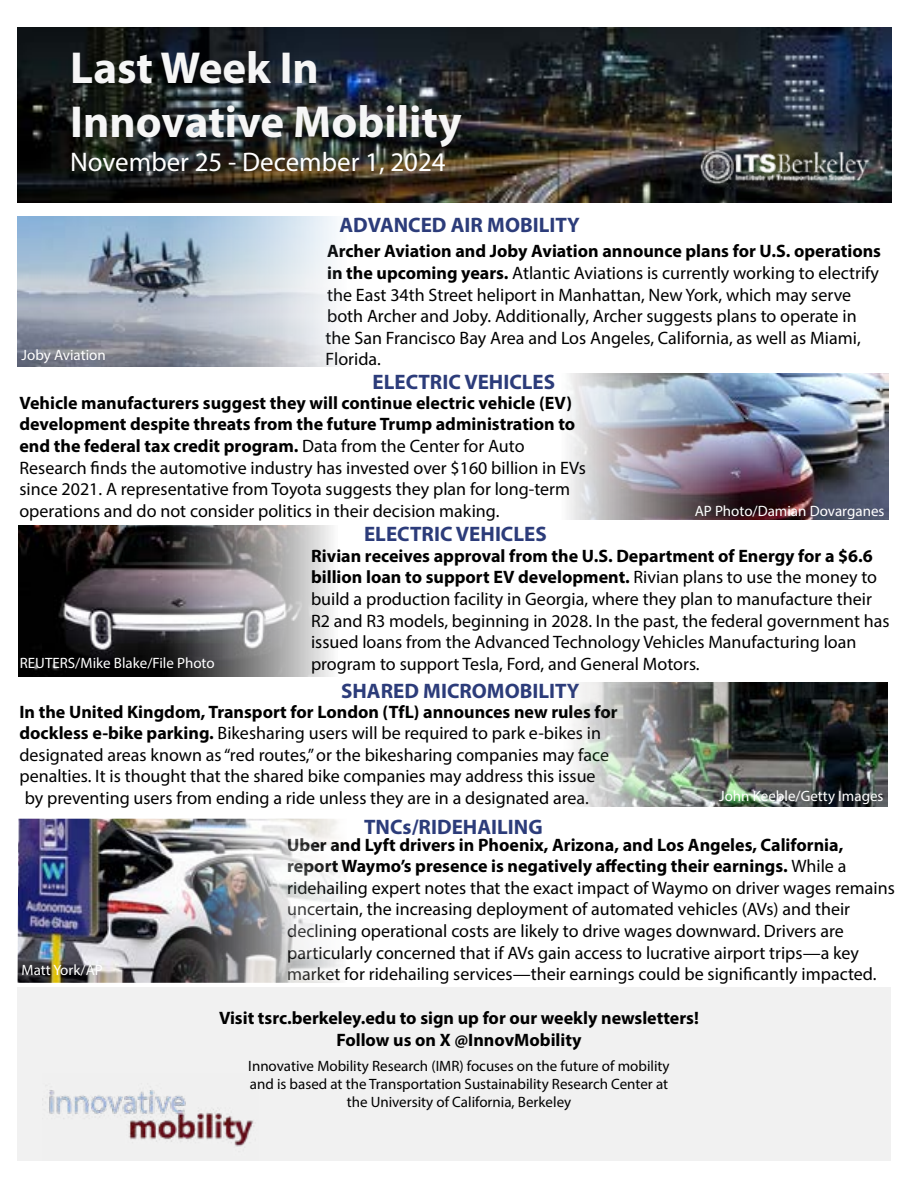
<style>
.page{position:relative;width:918px;height:1188px;background:#fff}
.page>*{position:absolute;margin:0;border:0;box-sizing:border-box;transform-origin:0 0}
.t1{font:700 45px/54px "Myriad Pro";color:#f6f6f6}
.t2{font:27px "Myriad Pro";color:#fff}
.t3{font:700 21px "Myriad Pro";color:#2c3c7a}
.t4{font:18px/21.6px "Myriad Pro";color:#000}
.t5{font:700 18px/21.6px "Myriad Pro";color:#000;text-align:center}
.t6{font:15px/18px "Myriad Pro";color:#000;text-align:center}
.t7{font:15px "Myriad Pro";color:#fff}
.s1{font-weight:700}
</style>
<div class="page">
<img style="left:17px;top:27px;width:874px;height:176px">
<img style="left:571px;top:683px;width:316px;height:124px">
<div style="left:17px;top:988px;width:874px;height:173px;background:#f1f1f1"></div>
<img style="left:49px;top:1090px;width:205px;height:57px">
<img style="left:19px;top:526px;width:314px;height:150px">
<img style="left:18px;top:216px;width:320px;height:151px">
<img style="left:567px;top:373px;width:322px;height:147px">
<img style="left:689px;top:141px;width:190px;height:56px">
<img style="left:18px;top:819px;width:325px;height:164px">
<h1 class="t1" style="left:70px;top:39px;width:393px">Last Week In<br>Innovative Mobility</h1>
<h2 class="t2" style="left:70px;top:145px;width:377px">November 25 - December 1, 2024</h2>
<p class="t7" style="left:22px;top:346px;width:86px">Joby Aviation</p>
<p class="t3" style="left:340px;top:211px;width:242px">ADVANCED AIR MOBILITY</p>
<p class="t4" style="left:326px;top:240px;width:557px"><span class="s1">Archer Aviation and Joby Aviation announce plans for U.S. operations in the upcoming years.</span> Atlantic Aviations is currently working to electrify the East 34th Street heliport in Manhattan, New York, which may serve both Archer and Joby. Additionally, Archer suggests plans to operate in the San Francisco Bay Area and Los Angeles, California, as well as Miami, Florida.</p>
<p class="t3" style="left:373px;top:368px;width:184px">ELECTRIC VEHICLES</p>
<p class="t4" style="left:19px;top:392px;width:568px"><span class="s1">Vehicle manufacturers suggest they will continue electric vehicle (EV) development despite threats from the future Trump administration to end the federal tax credit program.</span> Data from the Center for Auto Research finds the automotive industry has invested over $160 billion in EVs since 2021. A representative from Toyota suggests they plan for long-term operations and do not consider politics in their decision making.</p>
<p class="t3" style="left:364px;top:521px;width:184px">ELECTRIC VEHICLES</p>
<p class="t7" style="left:695px;top:502px;width:191px">AP Photo/Damian Dovarganes</p>
<p class="t7" style="left:20px;top:653px;width:196px">REUTERS/Mike Blake/File Photo</p>
<p class="t4" style="left:311px;top:545px;width:580px"><span class="s1">Rivian receives approval from the U.S. Department of Energy for a $6.6 billion loan to support EV development.</span> Rivian plans to use the money to build a production facility in Georgia, where they plan to manufacture their R2 and R3 models, beginning in 2028. In the past, the federal government has issued loans from the Advanced Technology Vehicles Manufacturing loan program to support Tesla, Ford, and General Motors.</p>
<p class="t3" style="left:341px;top:678px;width:240px">SHARED MICROMOBILITY</p>
<p class="t4" style="left:19px;top:701px;width:600px"><span class="s1">In the United Kingdom, Transport for London (TfL) announces new rules for dockless e-bike parking.</span> Bikesharing users will be required to park e-bikes in designated areas known as “red routes,” or the bikesharing companies may face penalties. It is thought that the shared bike companies may address this issue by preventing users from ending a ride unless they are in a designated area.</p>
<p class="t3" style="left:364px;top:814px;width:180px">TNCs/RIDEHAILING</p>
<p class="t7" style="left:719px;top:786px;width:166px">John Keeble/Getty Images</p>
<p class="t7" style="left:22px;top:961px;width:83px">Matt York/AP</p>
<p class="t4" style="left:287px;top:833px;width:609px"><span class="s1">Uber and Lyft drivers in Phoenix, Arizona, and Los Angeles, California, report Waymo’s presence is negatively affecting their earnings.</span> While a ridehailing expert notes that the exact impact of Waymo on driver wages remains uncertain, the increasing deployment of automated vehicles (AVs) and their declining operational costs are likely to drive wages downward. Drivers are particularly concerned that if AVs gain access to lucrative airport trips—a key market for ridehailing services—their earnings could be significantly impacted.</p>
<p class="t5" style="left:219px;top:1007px;width:481px">Visit tsrc.berkeley.edu to sign up for our weekly newsletters!<br>Follow us on X @InnovMobility</p>
<p class="t6" style="left:248px;top:1057px;width:423px">Innovative Mobility Research (IMR) focuses on the future of mobility and is based at the Transportation Sustainability Research Center at the University of California, Berkeley</p>
</div>
